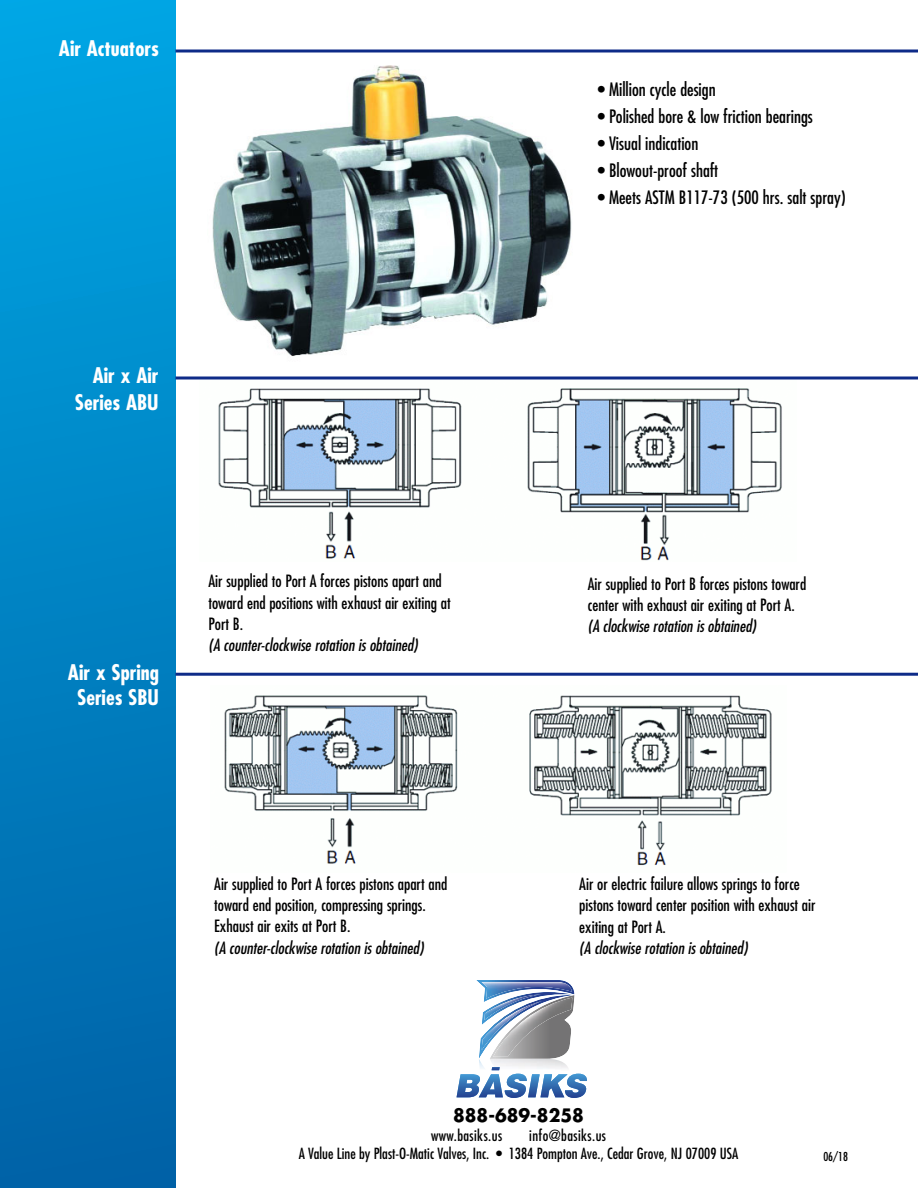
<style>
.page{position:relative;width:918px;height:1188px;background:#fff}
.page>*{position:absolute;margin:0;border:0;box-sizing:border-box;transform-origin:0 0}
.t1{font:700 condensed 21px/25.5px "Futura";color:#fff;text-align:center}
.t2{font:condensed 18px "Futura";color:#000}
.t3{font:700 18px "Futura";color:#000;scale:.95 1}
.t4{font:condensed 16.5px/21.3px "Futura";color:#000}
.t5{font:italic condensed 16.5px "Futura";color:#000}
.t6{font:condensed 15px/18px "Futura";color:#000}
.t7{font:condensed 15px "Futura";letter-spacing:.03em;color:#000}
.t8{font:condensed 12px "Futura";color:#000}
</style>
<div class="page">
<img style="left:212px;top:65px;width:360px;height:291px">
<img style="left:218px;top:388px;width:564px;height:173px">
<img style="left:224px;top:695px;width:548px;height:171px">
<div style="left:0;top:0;width:176px;height:1188px;background:linear-gradient(to bottom,#00a6e3,#0061a5)"></div>
<hr style="left:176px;top:50px;width:742px;height:2px;background:#0e2b88">
<svg style="left:476px;top:980px;width:98px;height:79px"></svg>
<img style="left:484px;top:994px;width:58px;height:26px">
<img style="left:493px;top:997px;width:79px;height:60px">
<img style="left:479px;top:1059px;width:5px;height:8px">
<svg style="left:457px;top:1067px;width:130px;height:31px"></svg>
<svg style="left:175px;top:376px;width:743px;height:4px;background:#495fa5"></svg>
<hr style="left:175px;top:673px;width:743px;height:3px;background:#0e2b88">
<p class="t1" style="left:59px;top:37px;width:102px">Air Actuators</p>
<p class="t1" style="left:75px;top:364px;width:85px;line-height:26.7px;text-align:right">Air x Air<br>Series ABU</p>
<p class="t1" style="left:68px;top:661px;width:93px">Air x Spring<br>Series SBU</p>
<p class="t4" style="left:208px;top:572px;width:244px">Air supplied to Port A forces pistons apart and toward end positions with exhaust air exiting at<br>Port B.</p>
<p class="t5" style="left:208px;top:638px;width:211px">(A counter-clockwise rotation is obtained)</p>
<p class="t2" style="left:598px;top:81px;width:119px">• Million cycle design</p>
<p class="t2" style="left:598px;top:108px;width:217px">• Polished bore &amp; low friction bearings</p>
<p class="t2" style="left:598px;top:135px;width:102px">• Visual indication</p>
<p class="t2" style="left:598px;top:162px;width:122px">• Blowout-proof shaft</p>
<p class="t2" style="left:598px;top:189px;width:250px">• Meets ASTM B117-73 (500 hrs. salt spray)</p>
<p class="t4" style="left:588px;top:574px;width:220px">Air supplied to Port B forces pistons toward center with exhaust air exiting at Port A.</p>
<p class="t5" style="left:588px;top:619px;width:170px">(A clockwise rotation is obtained)</p>
<p class="t4" style="left:214px;top:874px;width:235px">Air supplied to Port A forces pistons apart and toward end position, compressing springs.<br>Exhaust air exits at Port B.</p>
<p class="t5" style="left:214px;top:940px;width:211px">(A counter-clockwise rotation is obtained)</p>
<p class="t4" style="left:579px;top:875px;width:238px">Air or electric failure allows springs to force pistons toward center position with exhaust air exiting at Port A.</p>
<p class="t5" style="left:579px;top:940px;width:170px">(A clockwise rotation is obtained)</p>
<p class="t3" style="left:453px;top:1107px;width:139px">888-689-8258</p>
<p class="t7" style="left:431px;top:1129px;width:73px">www.basiks.us</p>
<p class="t6" style="left:299px;top:1128px;width:441px;text-indent:231px">info@basiks.us<br>A Value Line by Plast-O-Matic Valves, Inc. • 1384 Pompton Ave., Cedar Grove, NJ 07009 USA</p>
<p class="t8" style="left:823px;top:1151px;width:26px">06/18</p>
</div>
